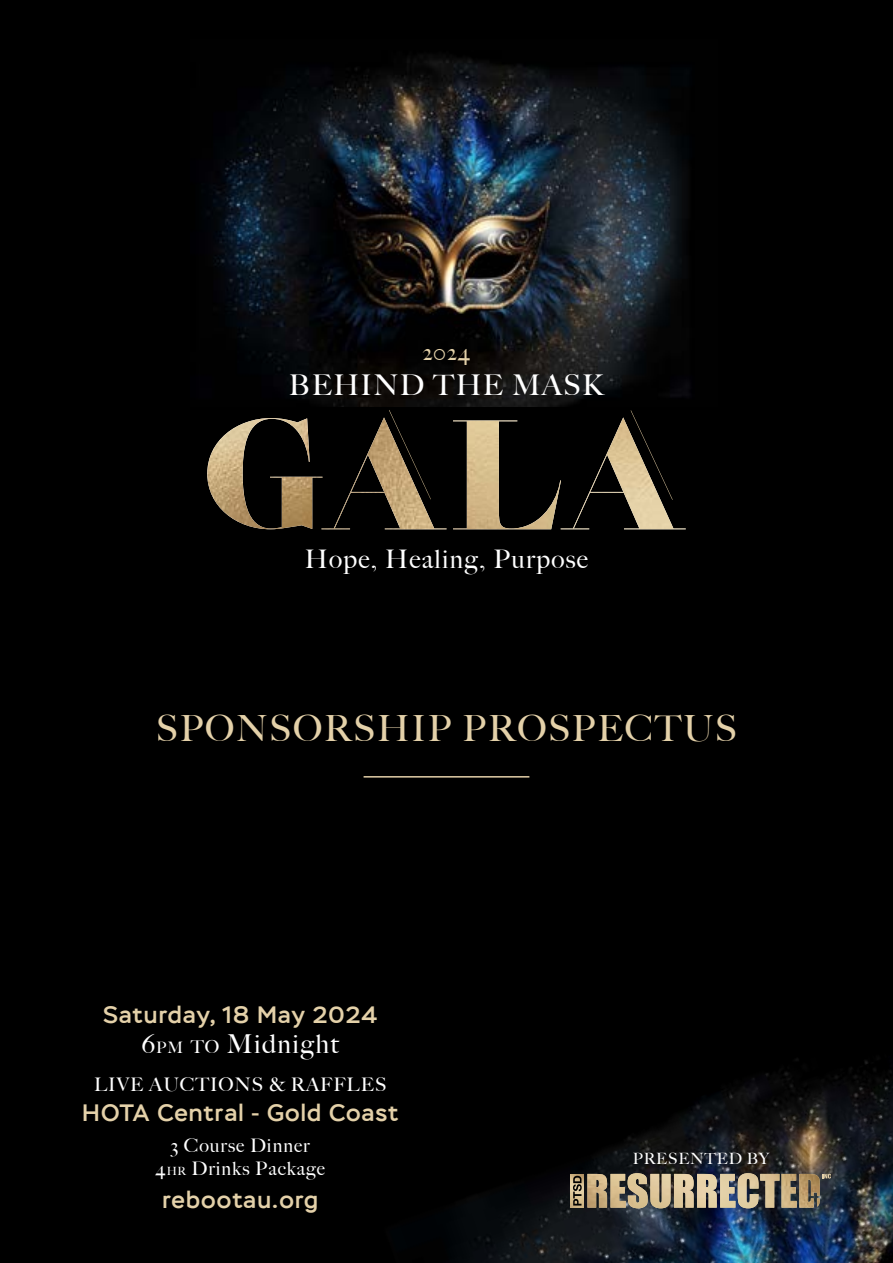
<style>
.page{position:relative;width:893px;height:1263px;background:#000}
.page>*{position:absolute;margin:0;border:0;box-sizing:border-box;transform-origin:0 0}
.t1{font:500 36.15px "Big Caslon";letter-spacing:.05em;color:#e4d1a9}
.t2{font:500 28.65px "Big Caslon";letter-spacing:.05em;color:#fff}
.t3{font:500 26.1px "Big Caslon";letter-spacing:.05em;color:#fff}
.t4{font:500 25.65px "Big Caslon";letter-spacing:.05em;color:#fff}
.t5{font:500 23.55px "Stem";letter-spacing:.05em;color:#e4d1a9}
.t6{font:500 22.8px "Big Caslon";color:#e4d1a9}
.t7{font:500 18.75px/22.4px "Big Caslon";letter-spacing:.05em;color:#fff;text-align:center}
.t8{font:500 15.6px "Big Caslon";letter-spacing:.05em;color:#fff}
.s1{font-size:15.75px}
.s2{font-size:17.85px}
.s3{font-size:11.4px}
</style>
<div class="page">
<img style="left:457px;top:1058px;width:436px;height:205px">
<img style="left:206px;top:56px;width:484px;height:350px">
<img style="left:571px;top:1174px;width:2px;height:33px">
<svg style="left:573px;top:1173px;width:258px;height:35px;background:#9c8d72"></svg>
<svg style="left:207px;top:418px;width:114px;height:111px"></svg>
<img style="left:321px;top:417px;width:126px;height:112px">
<img style="left:389px;top:410px;width:42px;height:89px">
<svg style="left:453px;top:420px;width:108px;height:109px"></svg>
<img style="left:561px;top:417px;width:125px;height:112px">
<img style="left:631px;top:410px;width:42px;height:90px">
<hr style="left:364px;top:776px;width:165px;height:1px;background:#e4d1a9">
<p class="t6" style="left:422px;top:333px;width:50px">2024</p>
<p class="t2" style="left:289px;top:361px;width:317px">BEHIND THE MASK</p>
<p class="t4" style="left:305px;top:538px;width:285px">Hope, Healing, Purpose</p>
<h1 class="t1" style="left:156px;top:698px;width:582px">SPONSORSHIP PROSPECTUS</h1>
<p class="t5" style="left:103px;top:1000px;width:276px">Saturday, 18 May 2024</p>
<p class="t3" style="left:142px;top:1022px;width:199px">6<span class="s1">PM</span> <span class="s2">TO</span> Midnight</p>
<p class="t7" style="left:94px;top:1072px;width:294px">LIVE AUCTIONS &amp; RAFFLES</p>
<p class="t5" style="left:82px;top:1098px;width:317px">HOTA Central - Gold Coast</p>
<p class="t7" style="left:155px;top:1134px;width:171px">3 Course Dinner<br>4<span class="s3">HR</span> Drinks Package</p>
<p class="t5" style="left:162px;top:1185px;width:157px">rebootau.org</p>
<p class="t8" style="left:633px;top:1145px;width:138px">PRESENTED BY</p>
</div>
